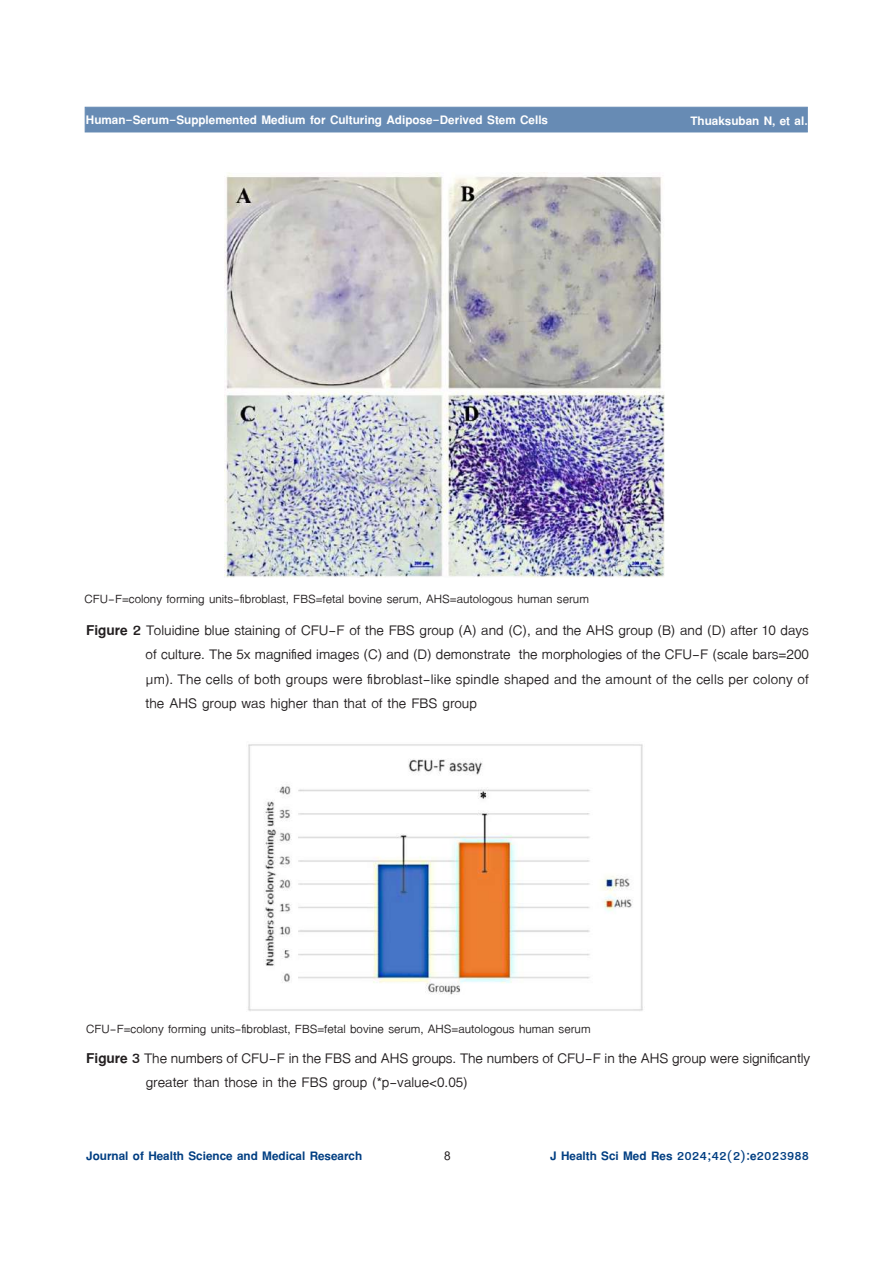
<style>
.page{position:relative;width:893px;height:1263px;background:#fff}
.page>*{position:absolute;margin:0;border:0;box-sizing:border-box;transform-origin:0 0}
.t1{font:21px/24.2px "TF Lanna";color:#231f20;text-align:justify}
.t2{font:18px "TF Lanna";color:#231f20}
.t3{font:700 18px "TF Lanna";color:#fff}
.t4{font:700 18px "TF Lanna";color:#013e82}
.t5{font:700 18px "Cordia UPC";color:#231f20}
.s1{font-weight:700}
</style>
<div class="page">
<div style="left:85px;top:107px;width:723px;height:25px;background:#678bb4"></div>
<img style="left:248px;top:744px;width:395px;height:267px">
<img style="left:225px;top:172px;width:439px;height:406px">
<p class="t3" style="left:86px;top:109px;width:464px">Human-Serum-Supplemented Medium for Culturing Adipose-Derived Stem Cells</p>
<p class="t3" style="left:690px;top:109px;width:119px">Thuaksuban N, et al.</p>
<p class="t2" style="left:85px;top:588px;width:506px">CFU-F=colony forming units-fibroblast, FBS=fetal bovine serum, AHS=autologous human serum</p>
<p class="t1" style="left:146px;top:618px;width:665px;text-indent:-60px"><span class="s1">Figure 2</span> Toluidine blue staining of CFU-F of the FBS group (A) and (C), and the AHS group (B) and (D) after 10 days of culture. The 5x magnified images (C) and (D) demonstrate the morphologies of the CFU-F (scale bars=200 µm). The cells of both groups were fibroblast-like spindle shaped and the amount of the cells per colony of the AHS group was higher than that of the FBS group</p>
<p class="t2" style="left:86px;top:1018px;width:506px">CFU-F=colony forming units-fibroblast, FBS=fetal bovine serum, AHS=autologous human serum</p>
<p class="t1" style="left:146px;top:1046px;width:666px;text-indent:-60px"><span class="s1">Figure 3</span> The numbers of CFU-F in the FBS and AHS groups. The numbers of CFU-F in the AHS group were significantly greater than those in the FBS group (*p-value&lt;0.05)</p>
<p class="t4" style="left:86px;top:1145px;width:277px">Journal of Health Science and Medical Research</p>
<p class="t5" style="left:444px;top:1145px;width:8px">8</p>
<p class="t4" style="left:550px;top:1145px;width:260px">J Health Sci Med Res 2024;42(2):e2023988</p>
</div>
